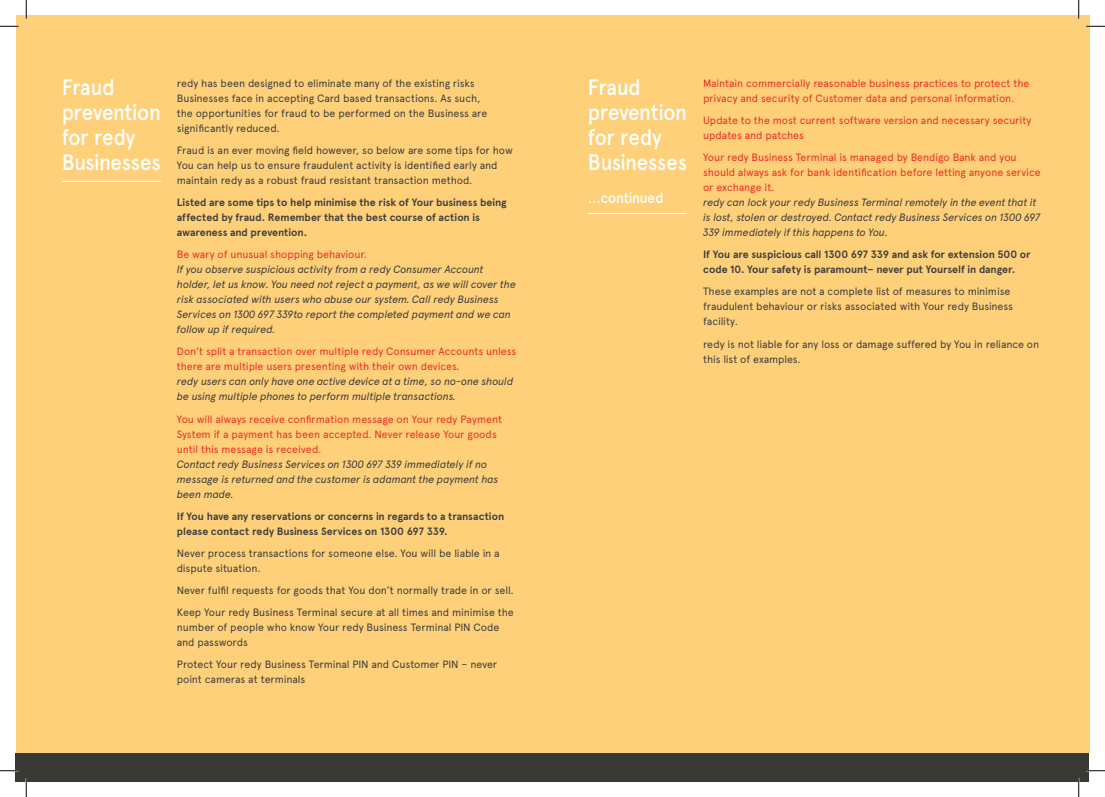
<style>
.page{position:relative;width:1105px;height:797px;background:#fff}
.page>*{position:absolute;margin:0;border:0;box-sizing:border-box;transform-origin:0 0}
.t1{font:500 22.5px/25px "Apercu";letter-spacing:-.02em;color:#fff;scale:.91 1}
.t2{font:500 15px "Apercu";letter-spacing:-.015em;color:#fff;scale:.91 1}
.Body_Copy_1{font:10.62px/15px "Apercu";letter-spacing:-.01em;color:#3e3e3f}
.Body_Copy_1-2{font:10.62px/15px "Apercu";letter-spacing:-.005em;color:#ee2e22}
.Body_Copy_1-3{font:italic 10.62px/15px "Apercu";letter-spacing:-.015em;color:#3e3e3f}
.Body_Copy_1-4{font:700 10.62px/15px "Apercu";letter-spacing:-.005em;color:#3e3e3f}
.s1{font-style:normal;color:#ee2e22}
.s2{font-style:italic;color:#3e3e3f}
</style>
<div class="page">
<div style="left:16px;top:753px;width:1073px;height:28px;background:#383935"></div>
<div style="left:16px;top:16px;width:1073px;height:737px;background:#fed07a"></div>
<hr style="left:62px;top:181px;width:99px;height:1px;background:#fff">
<hr style="left:588px;top:213px;width:99px;height:1px;background:#fff">
<svg style="left:0;top:25px;width:19px;height:2px"></svg>
<svg style="left:1086px;top:25px;width:19px;height:2px"></svg>
<svg style="left:0;top:770px;width:19px;height:1px"></svg>
<svg style="left:1086px;top:770px;width:19px;height:1px"></svg>
<svg style="left:25px;top:0;width:2px;height:19px"></svg>
<svg style="left:25px;top:778px;width:2px;height:19px"></svg>
<svg style="left:1078px;top:0;width:1px;height:19px"></svg>
<svg style="left:1078px;top:778px;width:1px;height:19px"></svg>
<p class="t1" style="left:62px;top:75px;width:111px">Fraud prevention for redy<br>Businesses</p>
<p class="t1" style="left:588px;top:75px;width:111px">Fraud prevention for redy<br>Businesses</p>
<p class="t2" style="left:588px;top:188px;width:85px">...continued</p>
<p class="Body_Copy_1" style="left:177px;top:76px;width:312px">redy has been designed to eliminate many of the existing risks Businesses face in accepting Card based transactions. As such, the opportunities for fraud to be performed on the Business are significantly reduced.</p>
<p class="Body_Copy_1" style="left:177px;top:143px;width:338px">Fraud is an ever moving field however, so below are some tips for how<br>You can help us to ensure fraudulent activity is identified early and maintain redy as a robust fraud resistant transaction method.</p>
<p class="Body_Copy_1-4" style="left:177px;top:195px;width:331px">Listed are some tips to help minimise the risk of Your business being affected by fraud. Remember that the best course of action is awareness and prevention.</p>
<p class="Body_Copy_1-3" style="left:177px;top:247px;width:341px"><span class="s1">Be wary of unusual shopping behaviour.<br></span>If you observe suspicious activity from a redy Consumer Account holder, let us know. You need not reject a payment, as we will cover the risk associated with users who abuse our system. Call redy Business Services on 1300 697 339to report the completed payment and we can follow up if required.</p>
<p class="Body_Copy_1-2" style="left:177px;top:344px;width:341px">Don’t split a transaction over multiple redy Consumer Accounts unless there are multiple users presenting with their own devices.<br><span class="s2">redy users can only have one active device at a time, so no-one should be using multiple phones to perform multiple transactions.</span></p>
<p class="Body_Copy_1-2" style="left:177px;top:411px;width:327px">You will always receive confirmation message on Your redy Payment System if a payment has been accepted. Never release Your goods until this message is received.<br><span class="s2">Contact redy Business Services on 1300 697 339 immediately if no message is returned and the customer is adamant the payment has been made.</span></p>
<p class="Body_Copy_1-4" style="left:177px;top:508px;width:329px">If You have any reservations or concerns in regards to a transaction please contact redy Business Services on 1300 697 339.</p>
<p class="Body_Copy_1" style="left:177px;top:545px;width:324px">Never process transactions for someone else. You will be liable in a dispute situation.</p>
<p class="Body_Copy_1" style="left:177px;top:582px;width:338px">Never fulfil requests for goods that You don’t normally trade in or sell.</p>
<p class="Body_Copy_1" style="left:177px;top:604px;width:338px">Keep Your redy Business Terminal secure at all times and minimise the number of people who know Your redy Business Terminal PIN Code and passwords</p>
<p class="Body_Copy_1" style="left:177px;top:656px;width:322px">Protect Your redy Business Terminal PIN and Customer PIN – never point cameras at terminals</p>
<p class="Body_Copy_1-2" style="left:703px;top:76px;width:328px">Maintain commercially reasonable business practices to protect the privacy and security of Customer data and personal information.</p>
<p class="Body_Copy_1-2" style="left:703px;top:113px;width:330px">Update to the most current software version and necessary security updates and patches</p>
<p class="Body_Copy_1-2" style="left:703px;top:150px;width:339px">Your redy Business Terminal is managed by Bendigo Bank and you should always ask for bank identification before letting anyone service or exchange it.</p>
<p class="Body_Copy_1-3" style="left:703px;top:195px;width:339px">redy can lock your redy Business Terminal remotely in the event that it is lost, stolen or destroyed. Contact redy Business Services on 1300 697<br>339 immediately if this happens to You.</p>
<p class="Body_Copy_1-4" style="left:703px;top:247px;width:329px">If You are suspicious call 1300 697 339 and ask for extension 500 or code 10. Your safety is paramount– never put Yourself in danger.</p>
<p class="Body_Copy_1" style="left:703px;top:284px;width:311px">These examples are not a complete list of measures to minimise fraudulent behaviour or risks associated with Your redy Business facility.</p>
<p class="Body_Copy_1" style="left:703px;top:336px;width:338px">redy is not liable for any loss or damage suffered by You in reliance on this list of examples.</p>
</div>
